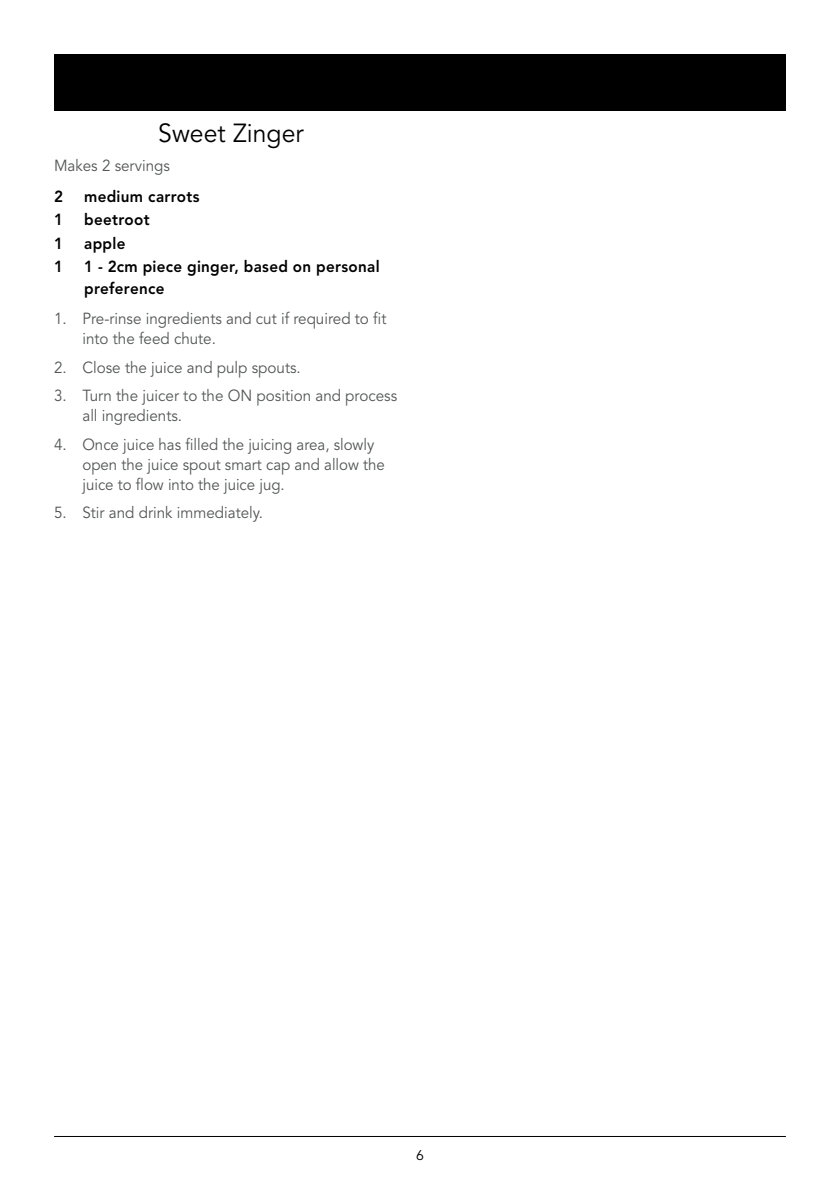
<style>
.page{position:relative;width:840px;height:1191px;background:#fff}
.page>*{position:absolute;margin:0;border:0;box-sizing:border-box;transform-origin:0 0}
.t1{font:26px "Avenir LT Std";color:#000;scale:.95 1}
.t2{font:16px/20px "Avenir LT Std";color:#545555;scale:.95 1}
.t3{font:800 16px/22px "Avenir LT Std";letter-spacing:.02em;color:#000;scale:.95 1}
.t4{font:14px "Avenir LT Std";color:#000}
</style>
<div class="page">
<hr style="left:54px;top:1136px;width:731px;height:1px;background:#000">
<div style="left:54px;top:54px;width:731px;height:57px;background:#000"></div>
<h1 class="t1" style="left:158px;top:118px;width:154px">Sweet Zinger</h1>
<p class="t2" style="left:54px;top:156px;width:123px">Makes 2 servings</p>
<p class="t3" style="left:54px;top:185px;width:11px">2</p>
<p class="t3" style="left:84px;top:185px;width:123px">medium carrots</p>
<p class="t3" style="left:54px;top:209px;width:11px">1</p>
<p class="t3" style="left:84px;top:209px;width:70px">beetroot</p>
<p class="t3" style="left:54px;top:232px;width:11px">1</p>
<p class="t3" style="left:84px;top:232px;width:45px">apple</p>
<p class="t3" style="left:54px;top:255px;width:11px">1</p>
<p class="t3" style="left:84px;top:255px;width:312px">1 - 2cm piece ginger, based on personal preference</p>
<p class="t2" style="left:82px;top:309px;width:321px;text-indent:-28px">1. Pre-rinse ingredients and cut if required to fit into the feed chute.</p>
<p class="t2" style="left:54px;top:357px;width:261px">2. Close the juice and pulp spouts.</p>
<p class="t2" style="left:82px;top:386px;width:332px;text-indent:-28px">3. Turn the juicer to the ON position and process all ingredients.</p>
<p class="t2" style="left:82px;top:434px;width:320px;text-indent:-28px">4. Once juice has filled the juicing area, slowly open the juice spout smart cap and allow the juice to flow into the juice jug.</p>
<p class="t2" style="left:54px;top:503px;width:221px">5. Stir and drink immediately.</p>
<p class="t4" style="left:416px;top:1146px;width:9px">6</p>
</div>
